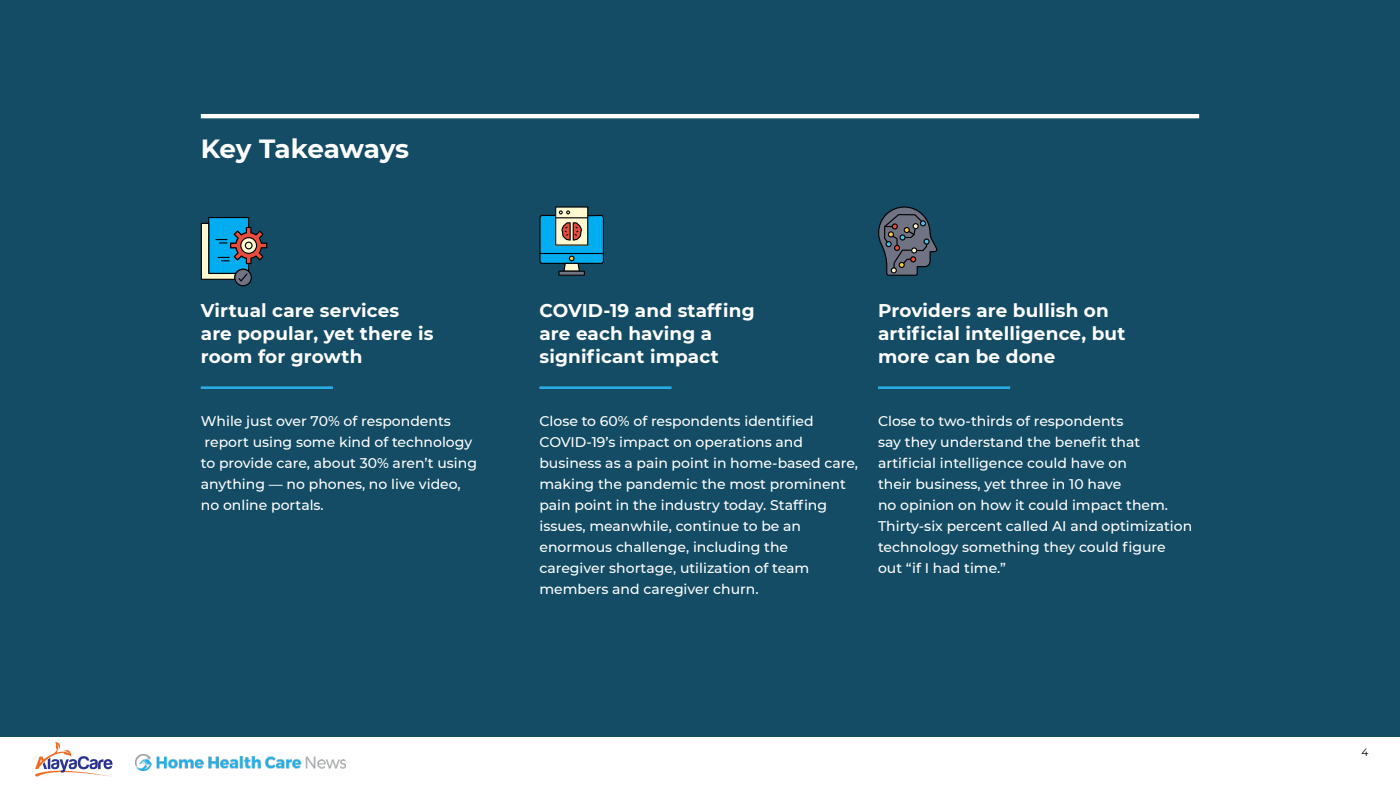
<style>
.page{position:relative;width:1400px;height:788px;background:#fff}
.page>*{position:absolute;margin:0;border:0;box-sizing:border-box;transform-origin:0 0}
.t1{font:700 26.25px "Montserrat";letter-spacing:-.01em;color:#fff}
.t2{font:700 18.38px/22.8px "Montserrat";letter-spacing:.01em;color:#fff}
.t3{font:500 14px/21px "Montserrat";color:#fff}
.t4{font:10.5px "Montserrat";color:#000}
</style>
<div class="page">
<div style="left:0;top:0;width:1400px;height:736px;background:#134c64"></div>
<hr style="left:201px;top:386px;width:132px;height:3px;background:#29ade4">
<hr style="left:539px;top:386px;width:133px;height:3px;background:#29ade4">
<hr style="left:878px;top:386px;width:132px;height:3px;background:#29ade4">
<hr style="left:201px;top:114px;width:998px;height:4px;background:#fff">
<svg style="left:35px;top:741px;width:78px;height:36px"></svg>
<img style="left:136px;top:754px;width:210px;height:16px">
<svg style="left:878px;top:206px;width:59px;height:70px"></svg>
<svg style="left:539px;top:206px;width:65px;height:70px"></svg>
<svg style="left:201px;top:217px;width:66px;height:69px"></svg>
<h1 class="t1" style="left:201px;top:137px;width:210px">Key Takeaways</h1>
<h2 class="t2" style="left:201px;top:300px;width:234px">Virtual care services are popular, yet there is room for growth</h2>
<p class="t3" style="left:201px;top:411px;width:278px">While just over 70% of respondents report using some kind of technology to provide care, about 30% aren’t using anything — no phones, no live video, no online portals.</p>
<h2 class="t2" style="left:539px;top:298px;width:217px">COVID-19 and staffing are each having a significant impact</h2>
<p class="t3" style="left:539px;top:409px;width:320px">Close to 60% of respondents identified COVID-19’s impact on operations and business as a pain point in home-based care, making the pandemic the most prominent pain point in the industry today. Staffing issues, meanwhile, continue to be an enormous challenge, including the<br>caregiver shortage, utilization of team members and caregiver churn.</p>
<h2 class="t2" style="left:878px;top:300px;width:249px">Providers are bullish on artificial intelligence, but more can be done</h2>
<p class="t3" style="left:878px;top:411px;width:316px">Close to two-thirds of respondents<br>say they understand the benefit that artificial intelligence could have on<br>their business, yet three in 10 have<br>no opinion on how it could impact them.<br>Thirty-six percent called AI and optimization technology something they could figure out “if I had time.”</p>
<p class="t4" style="left:1362px;top:748px;width:8px">4</p>
</div>
